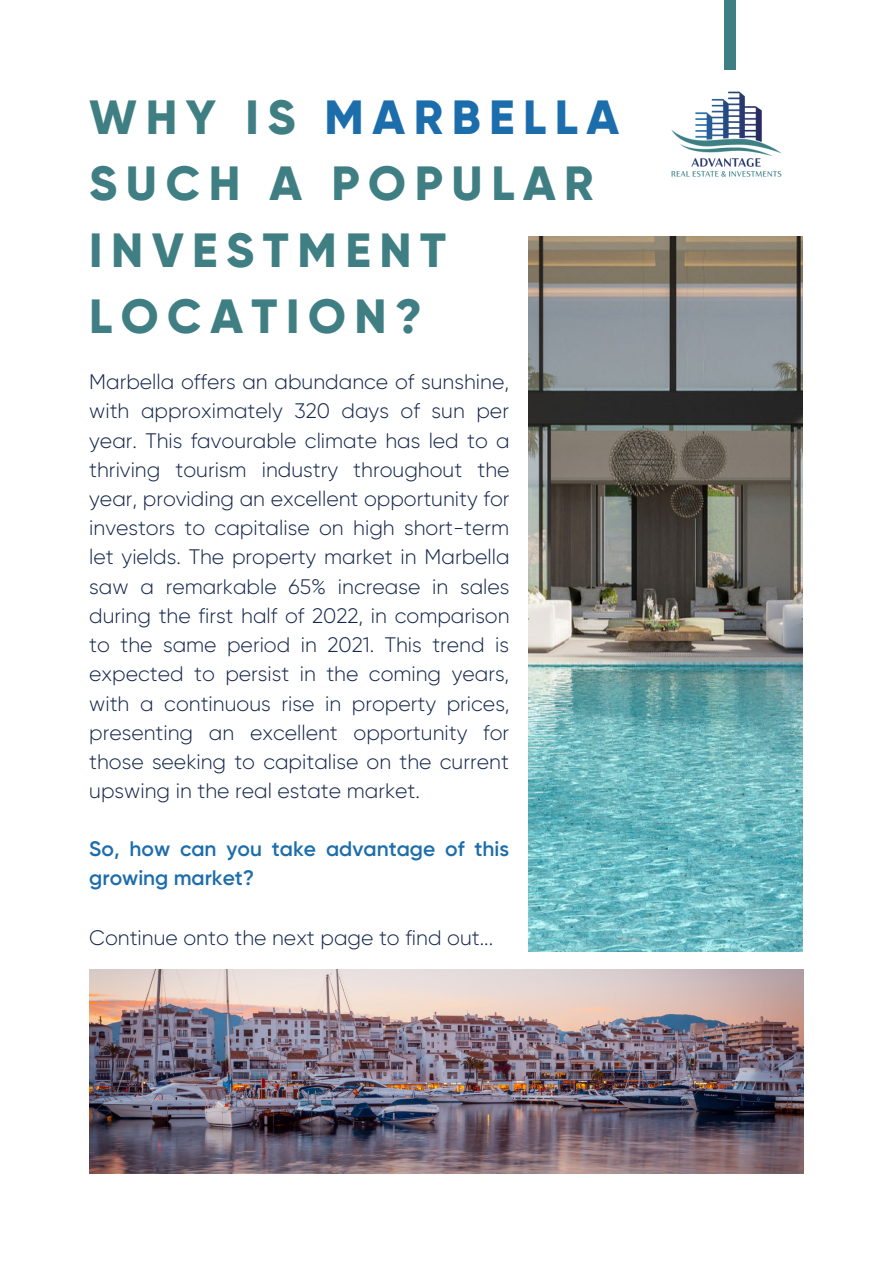
<style>
.page{position:relative;width:893px;height:1264px;background:#fff}
.page>*{position:absolute;margin:0;border:0;box-sizing:border-box;transform-origin:0 0}
.t1{font:800 48px/66.3px "Gilroy";letter-spacing:.18em;color:#3f7f83}
.t2{font:300 21px/29.2px "Gilroy";color:#15274b;text-align:justify}
.t3{font:600 21px/29.2px "Gilroy";color:#1c6dab}
.s1{color:#1c6dab}
</style>
<div class="page">
<img style="left:528px;top:237px;width:274px;height:714px">
<div style="left:723px;top:0;width:12px;height:70px;background:#3f7f83"></div>
<img style="left:89px;top:969px;width:714px;height:203px">
<img style="left:671px;top:91px;width:111px;height:86px">
<h1 class="t1" style="left:89px;top:84px;width:531px">WHY IS <span class="s1">MARBELLA<br></span>SUCH A POPULAR<br>INVESTMENT<br>LOCATION?</h1>
<p class="t2" style="left:89px;top:367px;width:422px">Marbella offers an abundance of sunshine, with approximately 320 days of sun per year. This favourable climate has led to a thriving tourism industry throughout the year, providing an excellent opportunity for investors to capitalise on high short-term let yields. The property market in Marbella saw a remarkable 65% increase in sales during the first half of 2022, in comparison to the same period in 2021. This trend is expected to persist in the coming years, with a continuous rise in property prices, presenting an excellent opportunity for those seeking to capitalise on the current upswing in the real estate market.</p>
<p class="t3" style="left:89px;top:833px;width:421px">So, how can you take advantage of this growing market?</p>
<p class="t2" style="left:89px;top:922px;width:405px">Continue onto the next page to find out...</p>
</div>
